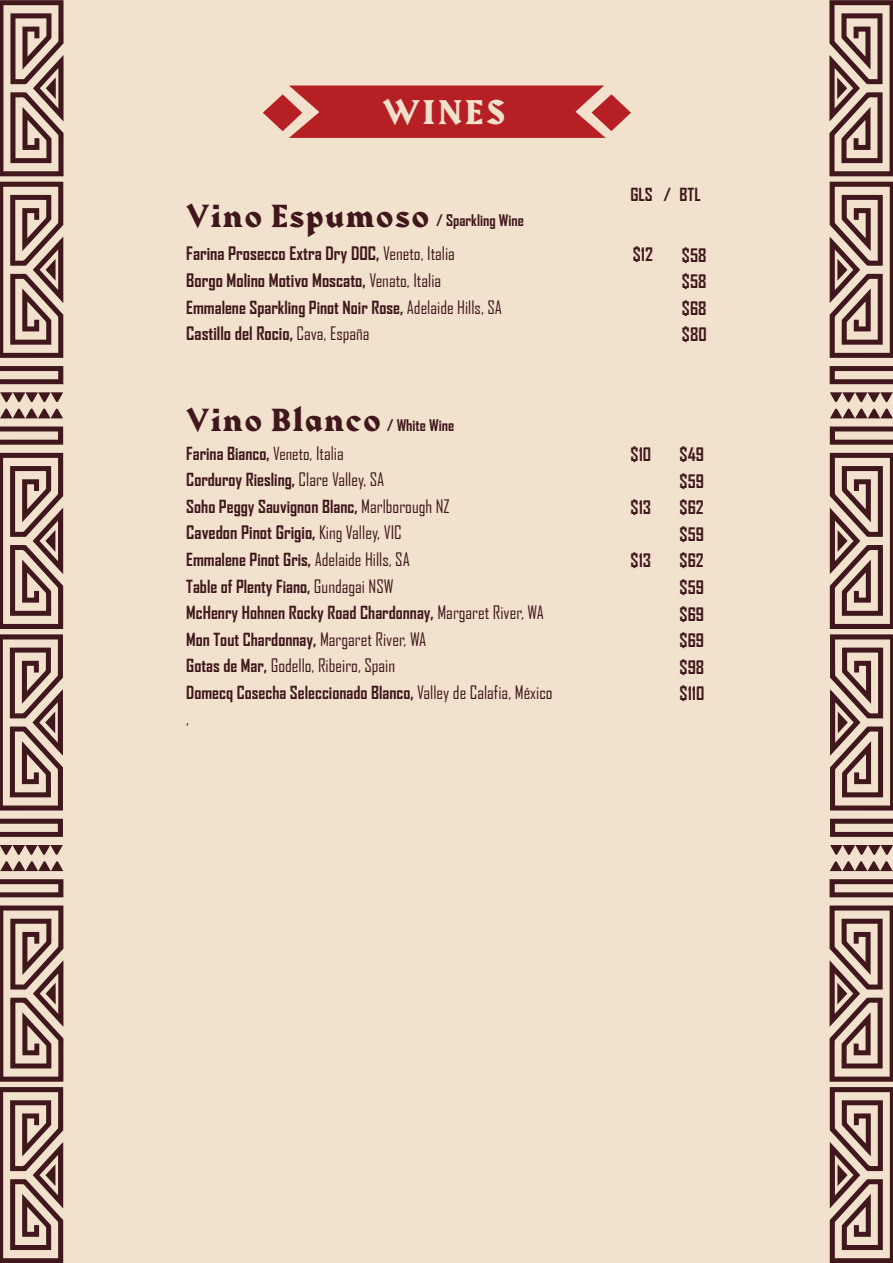
<style>
.page{position:relative;width:893px;height:1263px;background:#f2e1cc}
.page>*{position:absolute;margin:0;border:0;box-sizing:border-box;transform-origin:0 0}
.t1{font:700 30px "Harbour";letter-spacing:.075em;color:#f2e1cc}
.t2{font:700 27.9px "Harbour";letter-spacing:.02em;color:#3f171d}
.t3{font:700 17.85px/26.5px "Agency FB";color:#3f171d;text-align:justify}
.t4{font:17.85px "Agency FB";color:#3f171d}
.t5{font:700 17.4px/26.5px "Agency FB";color:#3f171d}
.t6{font:700 15.3px "Agency FB";color:#3f171d}
.s1{font-weight:400}
.s2{font-weight:400;font-size:17.85px}
.s3{font-weight:700;font-size:17.4px}
</style>
<div class="page">
<svg style="left:0;top:0;width:64px;height:176px"></svg>
<svg style="left:0;top:182px;width:63px;height:220px"></svg>
<svg style="left:0;top:408px;width:63px;height:447px"></svg>
<svg style="left:0;top:861px;width:63px;height:402px"></svg>
<svg style="left:829px;top:0;width:64px;height:176px"></svg>
<svg style="left:830px;top:182px;width:63px;height:220px"></svg>
<svg style="left:830px;top:408px;width:63px;height:447px"></svg>
<svg style="left:829px;top:861px;width:64px;height:402px"></svg>
<svg style="left:263px;top:85px;width:368px;height:53px;background:#bf3e3e"></svg>
<h1 class="t1" style="left:382px;top:92px;width:125px">WINES</h1>
<h2 class="t2" style="left:186px;top:197px;width:245px">Vino Espumoso</h2>
<p class="t6" style="left:436px;top:210px;width:89px">/ Sparkling Wine</p>
<p class="t3" style="left:186px;top:240px;width:270px">Farina Prosecco Extra Dry DOC, <span class="s1">Veneto, Italia<br></span>Borgo Molino Motivo Moscato, <span class="s1">Venato, Italia</span></p>
<p class="t5" style="left:186px;top:293px;width:317px">Emmalene Sparkling Pinot Noir Rose, <span class="s2">Adelaide Hills, SA</span></p>
<p class="t3" style="left:186px;top:320px;width:185px">Castillo del Rocio, <span class="s1">Cava, España</span></p>
<h2 class="t2" style="left:186px;top:401px;width:197px">Vino Blanco</h2>
<p class="t5" style="left:186px;top:440px;width:265px">Farina Bianco, <span class="s1">Veneto,</span> <span class="s2">Italia<br></span>Corduroy Riesling, <span class="s2">Clare Valley, SA<br></span>Soho Peggy Sauvignon Blanc, <span class="s2">Marlborough NZ</span></p>
<p class="t3" style="left:186px;top:519px;width:217px">Cavedon Pinot Grigio, <span class="s1">King Valley, VIC</span></p>
<p class="t5" style="left:186px;top:546px;width:359px">Emmalene Pinot Gris, <span class="s2">Adelaide Hills, SA<br></span>Table of Plenty Fiano, <span class="s2">Gundagai NSW<br></span>McHenry Hohnen Rocky Road Chardonnay, <span class="s2">Margaret River, WA </span>Mon Tout Chardonnay, <span class="s2">Margaret River, WA</span></p>
<p class="t4" style="left:186px;top:656px;width:210px"><span class="s3">Gotas de Mar,</span> Godello, Ribeiro, Spain</p>
<p class="t5" style="left:186px;top:678px;width:368px">Domecq Cosecha Seleccionado Blanco, <span class="s2">Valley de Calafia, México</span></p>
<p class="t4" style="left:186px;top:709px;width:4px">,</p>
<p class="t6" style="left:387px;top:416px;width:69px">/ White Wine</p>
<p class="t5" style="left:630px;top:180px;width:72px">GLS / BTL</p>
<p class="t3" style="left:633px;top:241px;width:22px">$12</p>
<p class="t3" style="left:682px;top:241px;width:26px">$58 $58 $68 $80</p>
<p class="t3" style="left:630px;top:440px;width:22px">$10</p>
<p class="t3" style="left:630px;top:493px;width:22px">$13</p>
<p class="t3" style="left:630px;top:546px;width:22px">$13</p>
<p class="t3" style="left:680px;top:441px;width:26px">$49 $59 $62 $59 $62 $59 $69 $69 $98 $110</p>
</div>
